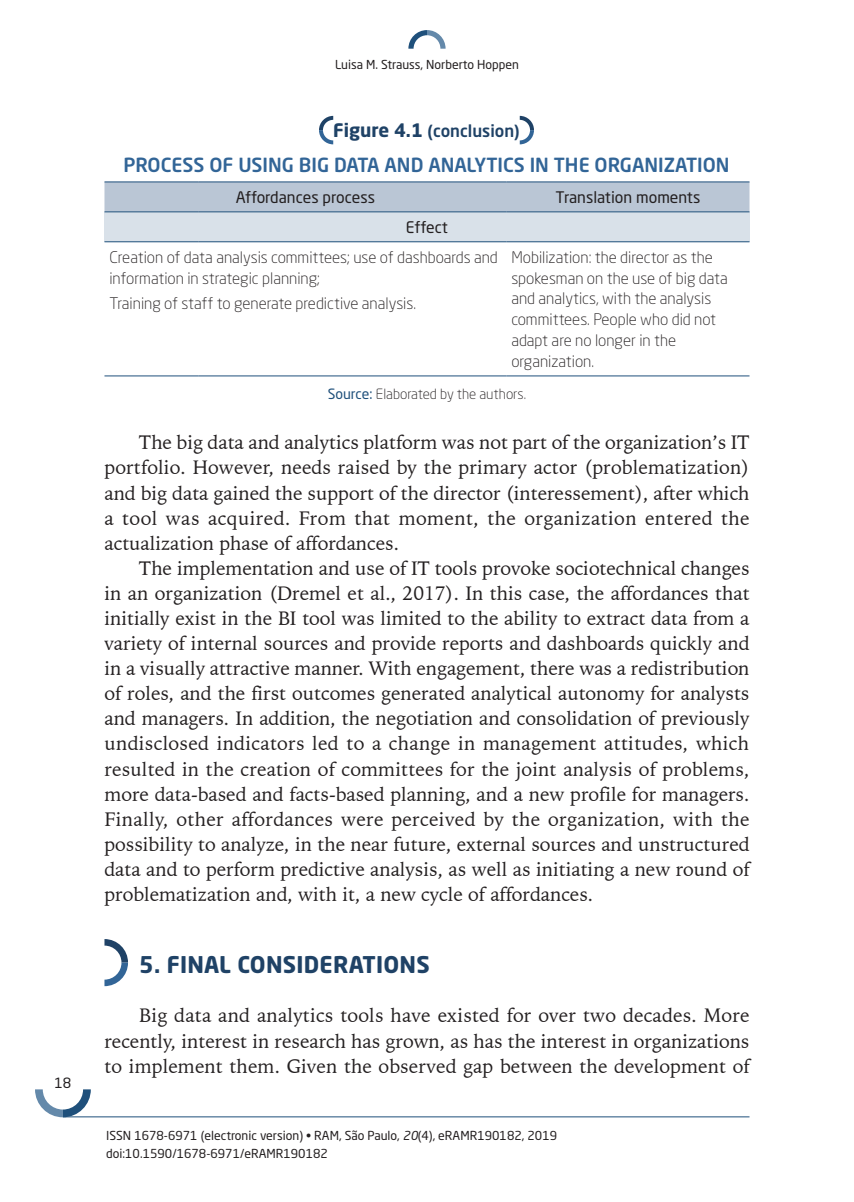
<style>
.page{position:relative;width:854px;height:1202px;background:#fff}
.page>*{position:absolute;margin:0;border:0;box-sizing:border-box;transform-origin:0 0}
.Subtit_1{font:700 22.75px "Neo Sans Std";letter-spacing:.01em;color:#1f4266}
.Corpo_do_texto{font:19.25px/25px "Iowan Old Style BT";color:#231f20;text-align:justify}
.Tabela_Tit{font:500 19.25px "Neo Sans Std";color:#326597}
.Tabela_número{font:500 16.62px "Neo Sans Std";color:#1f4266}
.Tabela_Texto{font:300 15.75px/20.8px "Neo Sans Std";color:#231f20}
.Tabela_gravata{font:15.75px "Neo Sans Std";color:#231f20}
.Tabela_fonte{font:300 14px "Neo Sans Std";color:#231f20}
.t1{font:14px "Neo Sans Std";color:#231f20}
.t2{font:12.25px/17.5px "Neo Sans Std";color:#231f20}
.s1{font-weight:700;font-size:18.38px}
.s2{font-weight:400;color:#1f507b}
.s3{font-style:italic}
</style>
<div class="page">
<svg style="left:35px;top:1089px;width:56px;height:27px"></svg>
<svg style="left:408px;top:30px;width:37px;height:19px"></svg>
<hr style="left:63px;top:1116px;width:686px;height:1px;background:#1f507b">
<div style="left:104px;top:182px;width:645px;height:29px;background:#bac6d5"></div>
<div style="left:104px;top:212px;width:645px;height:30px;background:#d9e1e9"></div>
<hr style="left:104px;top:181px;width:95px;height:1px;background:#1f507b">
<hr style="left:199px;top:181px;width:307px;height:1px;background:#1f507b">
<hr style="left:506px;top:181px;width:243px;height:1px;background:#1f507b">
<hr style="left:104px;top:211px;width:95px;height:1px;background:#1f507b">
<hr style="left:199px;top:211px;width:307px;height:1px;background:#1f507b">
<hr style="left:506px;top:211px;width:243px;height:1px;background:#1f507b">
<hr style="left:104px;top:241px;width:95px;height:1px;background:#1f507b">
<hr style="left:199px;top:241px;width:307px;height:1px;background:#1f507b">
<hr style="left:506px;top:241px;width:243px;height:1px;background:#1f507b">
<hr style="left:104px;top:375px;width:95px;height:1px;background:#1f507b">
<hr style="left:199px;top:375px;width:307px;height:1px;background:#1f507b">
<hr style="left:506px;top:375px;width:243px;height:1px;background:#1f507b">
<svg style="left:104px;top:939px;width:24px;height:46px"></svg>
<svg style="left:319px;top:116px;width:14px;height:28px"></svg>
<svg style="left:520px;top:116px;width:14px;height:28px"></svg>
<p class="t1" style="left:54px;top:1073px;width:18px">18</p>
<p class="t2" style="left:335px;top:55px;width:185px">Luisa M. Strauss, Norberto Hoppen</p>
<p class="Tabela_número" style="left:333px;top:120px;width:188px"><span class="s1">Figure 4.1</span> (conclusion)</p>
<p class="Tabela_Tit" style="left:123px;top:153px;width:608px">PROCESS OF USING BIG DATA AND ANALYTICS IN THE ORGANIZATION</p>
<p class="Tabela_gravata" style="left:236px;top:187px;width:141px">Affordances process</p>
<p class="Tabela_gravata" style="left:555px;top:187px;width:146px">Translation moments</p>
<p class="Tabela_gravata" style="left:406px;top:217px;width:44px">Effect</p>
<p class="Tabela_Texto" style="left:109px;top:246px;width:390px">Creation of data analysis committees; use of dashboards and information in strategic planning;</p>
<p class="Tabela_Texto" style="left:109px;top:293px;width:308px">Training of staff to generate predictive analysis.</p>
<p class="Tabela_Texto" style="left:511px;top:246px;width:218px">Mobilization: the director as the spokesman on the use of big data and analytics, with the analysis committees. People who did not adapt are no longer in the organization.</p>
<p class="Tabela_fonte" style="left:328px;top:385px;width:200px"><span class="s2">Source:</span> Elaborated by the authors.</p>
<p class="Corpo_do_texto" style="left:104px;top:430px;width:646px;text-indent:35px">The big data and analytics platform was not part of the organization’s IT portfolio. However, needs raised by the primary actor (problematization) and big data gained the support of the director (interessement), after which a tool was acquired. From that moment, the organization entered the actualization phase of affordances.</p>
<p class="Corpo_do_texto" style="left:104px;top:555px;width:647px;text-indent:35px">The implementation and use of IT tools provoke sociotechnical changes in an organization (Dremel et al., 2017). In this case, the affordances that initially exist in the BI tool was limited to the ability to extract data from a variety of internal sources and provide reports and dashboards quickly and in a visually attractive manner. With engagement, there was a redistribution of roles, and the first outcomes generated analytical autonomy for analysts and managers. In addition, the negotiation and consolidation of previously undisclosed indicators led to a change in management attitudes, which resulted in the creation of committees for the joint analysis of problems, more data-based and facts-based planning, and a new profile for managers.<br>Finally, other affordances were perceived by the organization, with the possibility to analyze, in the near future, external sources and unstructured data and to perform predictive analysis, as well as initiating a new round of problematization and, with it, a new cycle of affordances.</p>
<p class="Subtit_1" style="left:139px;top:949px;width:292px">5. FINAL CONSIDERATIONS</p>
<p class="Corpo_do_texto" style="left:104px;top:1002px;width:647px;text-indent:35px">Big data and analytics tools have existed for over two decades. More recently, interest in research has grown, as has the interest in organizations to implement them. Given the observed gap between the development of</p>
<p class="t2" style="left:106px;top:1126px;width:452px">ISSN 1678-6971 (electronic version) • RAM, São Paulo, <span class="s3">20</span>(4), eRAMR190182, 2019 doi:10.1590/1678-6971/eRAMR190182</p>
</div>
